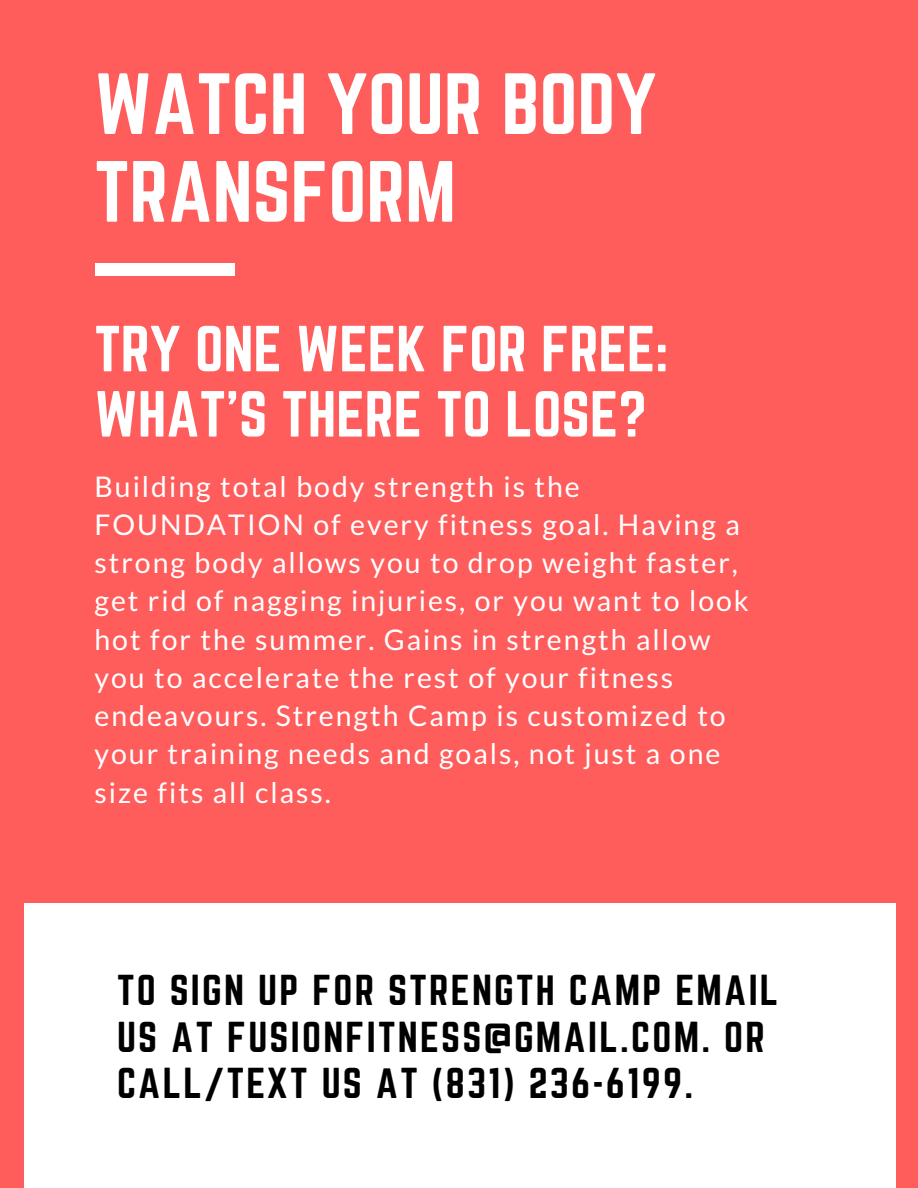
<style>
.page{position:relative;width:918px;height:1188px;background:#ff5c5c}
.page>*{position:absolute;margin:0;border:0;box-sizing:border-box;transform-origin:0 0}
.t1{font:75.9px/87.8px "Norwester";color:#fff}
.t2{font:56.85px/65.2px "Norwester";color:#fff}
.t3{font:37.95px/46.2px "Norwester";letter-spacing:.06em;color:#000}
.t4{font:28.5px/38.2px "Lato";letter-spacing:.07em;color:#fff}
</style>
<div class="page">
<div style="left:24px;top:903px;width:871px;height:285px;background:#fff"></div>
<div style="left:96px;top:263px;width:139px;height:13px;background:#fff"></div>
<h1 class="t1" style="left:94px;top:63px;width:564px">WATCH YOUR BODY<br>TRANSFORM</h1>
<h2 class="t2" style="left:94px;top:319px;width:575px">TRY ONE WEEK FOR FREE:<br>WHAT'S THERE TO LOSE?</h2>
<p class="t4" style="left:94px;top:466px;width:656px">Building total body strength is the FOUNDATION of every fitness goal. Having a strong body allows you to drop weight faster, get rid of nagging injuries, or you want to look hot for the summer. Gains in strength allow you to accelerate the rest of your fitness endeavours. Strength Camp is customized to your training needs and goals, not just a one size fits all class.</p>
<h3 class="t3" style="left:117px;top:969px;width:663px">TO SIGN UP FOR STRENGTH CAMP EMAIL<br>US AT FUSIONFITNESS@GMAIL.COM. OR<br>CALL/TEXT US AT (831) 236-6199.</h3>
</div>
